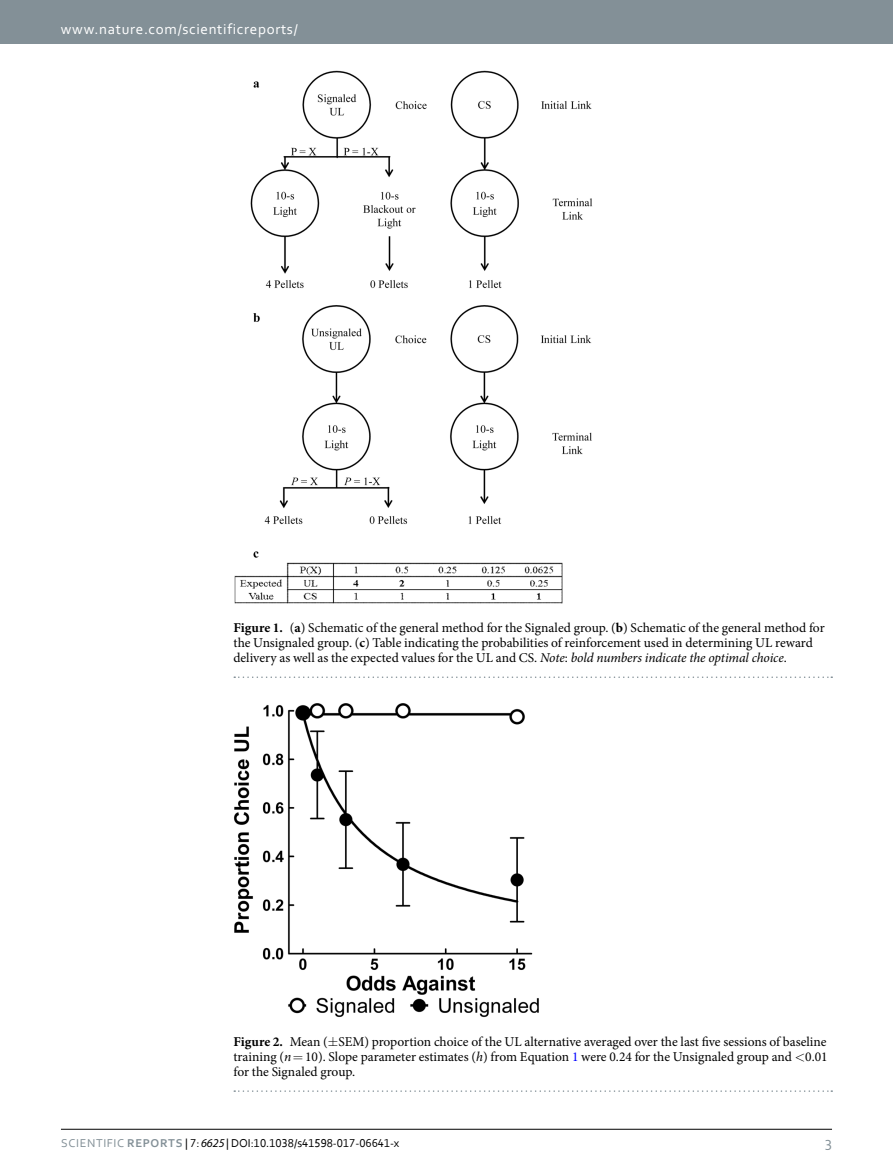
<style>
.page{position:relative;width:893px;height:1174px;background:#fff}
.page>*{position:absolute;margin:0;border:0;box-sizing:border-box;transform-origin:0 0}
.t1{font:15px "Corbel 2";letter-spacing:.045em;color:#fff}
.t2{font:15px "Corbel 2";color:#839097}
.t3{font:13.5px/15px "Minion Pro";color:#000}
.t4{font:12px "Corbel";color:#000}
.s1{font-weight:700}
.s2{font-family:"Minion Pro It 2"}
.s3{color:#00f}
.s4{font-family:"Corbel 2";color:#839097}
.s5{font-family:"Corbel Bold 2";color:#839097}
.s6{font-family:"Myriad Pro";font-style:italic}
</style>
<div class="page">
<div style="left:0;top:0;width:893px;height:43px;background:#839097"></div>
<hr style="left:61px;top:1129px;width:771px;height:1px;background:#000">
<img style="left:234px;top:70px;width:358px;height:534px">
<svg style="left:234px;top:676px;width:598px;height:2px"></svg>
<img style="left:234px;top:703px;width:305px;height:314px">
<svg style="left:234px;top:1090px;width:598px;height:1px"></svg>
<p class="t1" style="left:61px;top:19px;width:238px">www.nature.com/scientificreports/</p>
<p class="t3" style="left:233px;top:620px;width:593px"><span class="s1">Figure 1.</span> (<span class="s1">a</span>) Schematic of the general method for the Signaled group. (<span class="s1">b</span>) Schematic of the general method for the Unsignaled group. (<span class="s1">c</span>) Table indicating the probabilities of reinforcement used in determining UL reward delivery as well as the expected values for the UL and CS. <span class="s2">Note</span>: <span class="s2">bold numbers indicate the optimal choice</span>.</p>
<p class="t3" style="left:233px;top:1034px;width:596px;text-align:justify"><span class="s1">Figure 2.</span> Mean ( SEM) proportion choice of the UL alternative averaged over the last five sessions of baseline training (<span class="s2">n</span> 10). Slope parameter estimates (<span class="s2">h</span>) from Equation <span class="s3">1</span> were 0.24 for the Unsignaled group and 0.01 for the Signaled group.</p>
<p class="t4" style="left:61px;top:1135px;width:340px"><span class="s4">Scientific</span> <span class="s5">REPOrTS</span> | 7: <span class="s6">6625</span> | DOI:10.1038/s41598-017-06641-x</p>
<p class="t2" style="left:825px;top:1132px;width:8px">3</p>
</div>
